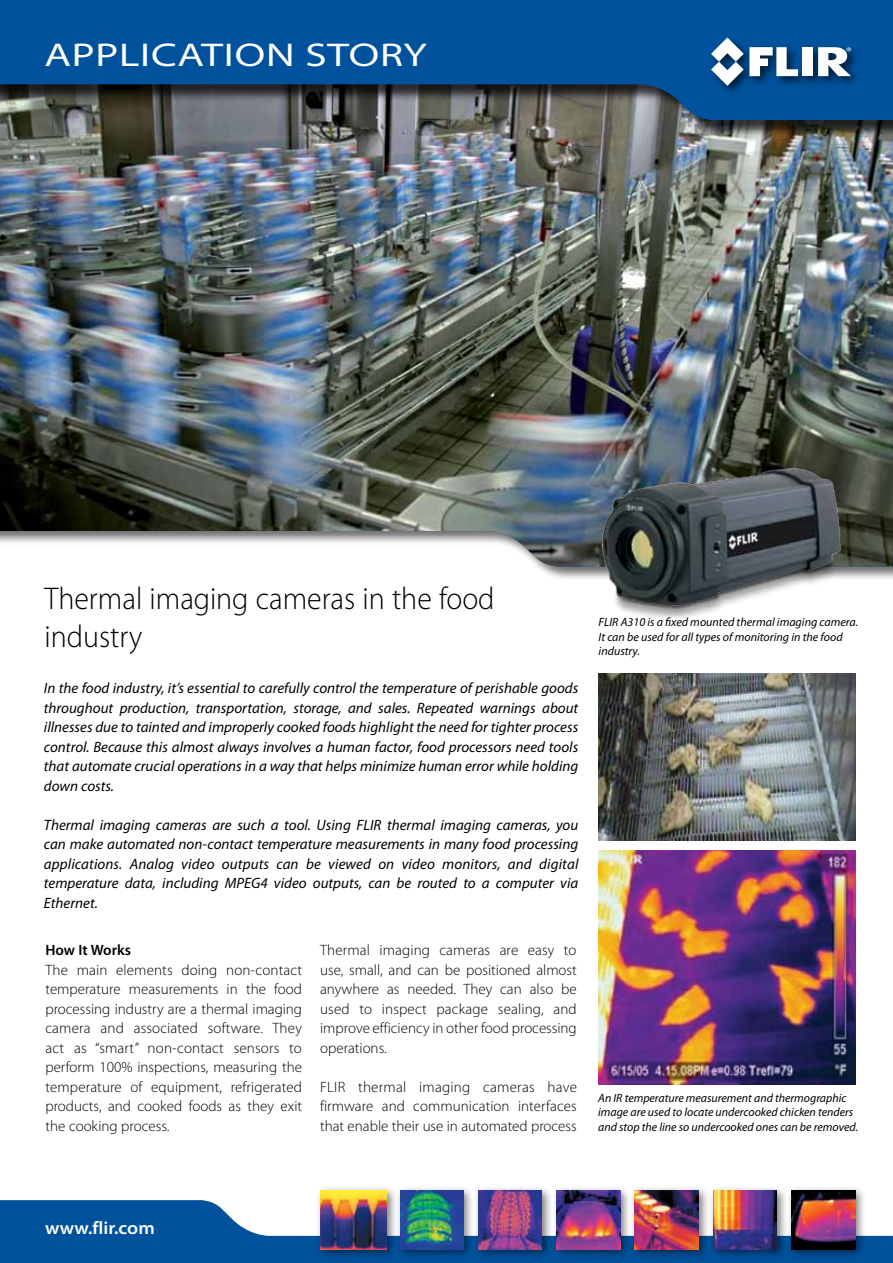
<style>
.page{position:relative;width:893px;height:1263px;background:#fff}
.page>*{position:absolute;margin:0;border:0;box-sizing:border-box;transform-origin:0 0}
.t1{font:semi-expanded 33px "Myriad Pro";letter-spacing:.02em;color:#fff;scale:1.2 1}
.t2{font:300 31.5px/37.8px "Myriad Pro";color:#000;scale:.95 1}
.t3{font:600 semi-expanded 18px "Myriad Pro";color:#fff}
.t4{font:italic 15px/19.5px "Myriad Pro";color:#000;text-align:justify}
.t5{font:300 15px/19.5px "Myriad Pro";color:#000;text-align:justify}
.t6{font:600 15px "Myriad Pro";color:#000}
.t7{font:italic 12px/14.4px "Myriad Pro";color:#000}
</style>
<div class="page">
<img style="left:0;top:139px;width:893px;height:428px">
<div style="left:0;top:0;width:893px;height:139px;background:#000;opacity:.75"></div>
<svg style="left:0;top:0;width:893px;height:120px;background:#145289"></svg>
<svg style="left:0;top:1200px;width:893px;height:63px;fill:#00529c"></svg>
<div style="left:708px;top:34px;width:155px;height:63px;background:#000;opacity:.66"></div>
<div style="left:803px;top:47px;width:10px;height:29px;background:#fff"></div>
<svg style="left:711px;top:37px;width:87px;height:49px"></svg>
<svg style="left:818px;top:47px;width:33px;height:29px"></svg>
<div style="left:552px;top:1185px;width:80px;height:75px;background:#000;opacity:.52"></div>
<img style="left:557px;top:1191px;width:63px;height:58px">
<div style="left:630px;top:1185px;width:80px;height:75px;background:#000;opacity:.52"></div>
<img style="left:635px;top:1191px;width:64px;height:58px">
<div style="left:787px;top:1185px;width:80px;height:75px;background:#000;opacity:.52"></div>
<img style="left:792px;top:1191px;width:63px;height:58px">
<div style="left:708px;top:1185px;width:80px;height:75px;background:#000;opacity:.52"></div>
<img style="left:714px;top:1191px;width:63px;height:58px">
<div style="left:315px;top:1185px;width:83px;height:75px;background:#000;opacity:.52"></div>
<img style="left:320px;top:1191px;width:67px;height:58px">
<div style="left:473px;top:1185px;width:80px;height:75px;background:#000;opacity:.52"></div>
<img style="left:479px;top:1191px;width:63px;height:58px">
<div style="left:395px;top:1185px;width:80px;height:75px;background:#000;opacity:.52"></div>
<img style="left:400px;top:1191px;width:64px;height:58px">
<img style="left:579px;top:421px;width:280px;height:196px">
<img style="left:598px;top:673px;width:257px;height:168px">
<img style="left:598px;top:851px;width:257px;height:234px">
<h1 class="t1" style="left:44px;top:37px;width:320px">APPLICATION STORY</h1>
<h2 class="t2" style="left:45px;top:580px;width:475px">Thermal imaging cameras in the food industry</h2>
<p class="t4" style="left:44px;top:679px;width:536px">In the food industry, it’s essential to carefully control the temperature of perishable goods throughout production, transportation, storage, and sales. Repeated warnings about illnesses due to tainted and improperly cooked foods highlight the need for tighter process control. Because this almost always involves a human factor, food processors need tools that automate crucial operations in a way that helps minimize human error while holding down costs.</p>
<p class="t4" style="left:44px;top:815px;width:536px">Thermal imaging cameras are such a tool. Using FLIR thermal imaging cameras, you can make automated non-contact temperature measurements in many food processing applications. Analog video outputs can be viewed on video monitors, and digital temperature data, including MPEG4 video outputs, can be routed to a computer via Ethernet.</p>
<p class="t6" style="left:45px;top:942px;width:87px">How It Works</p>
<p class="t5" style="left:45px;top:960px;width:258px">The main elements doing non-contact temperature measurements in the food processing industry are a thermal imaging camera and associated software. They act as “smart” non-contact sensors to perform 100% inspections, measuring the temperature of equipment, refrigerated products, and cooked foods as they exit the cooking process.</p>
<p class="t5" style="left:320px;top:941px;width:258px">Thermal imaging cameras are easy to use, small, and can be positioned almost anywhere as needed. They can also be used to inspect package sealing, and improve efficiency in other food processing operations.</p>
<p class="t5" style="left:320px;top:1077px;width:258px">FLIR thermal imaging cameras have firmware and communication interfaces that enable their use in automated process</p>
<p class="t7" style="left:599px;top:615px;width:261px">FLIR A310 is a fixed mounted thermal imaging camera.<br>It can be used for all types of monitoring in the food industry.</p>
<p class="t7" style="left:598px;top:1091px;width:262px">An IR temperature measurement and thermographic image are used to locate undercooked chicken tenders and stop the line so undercooked ones can be removed.</p>
<p class="t3" style="left:45px;top:1218px;width:111px">www.flir.com</p>
</div>
